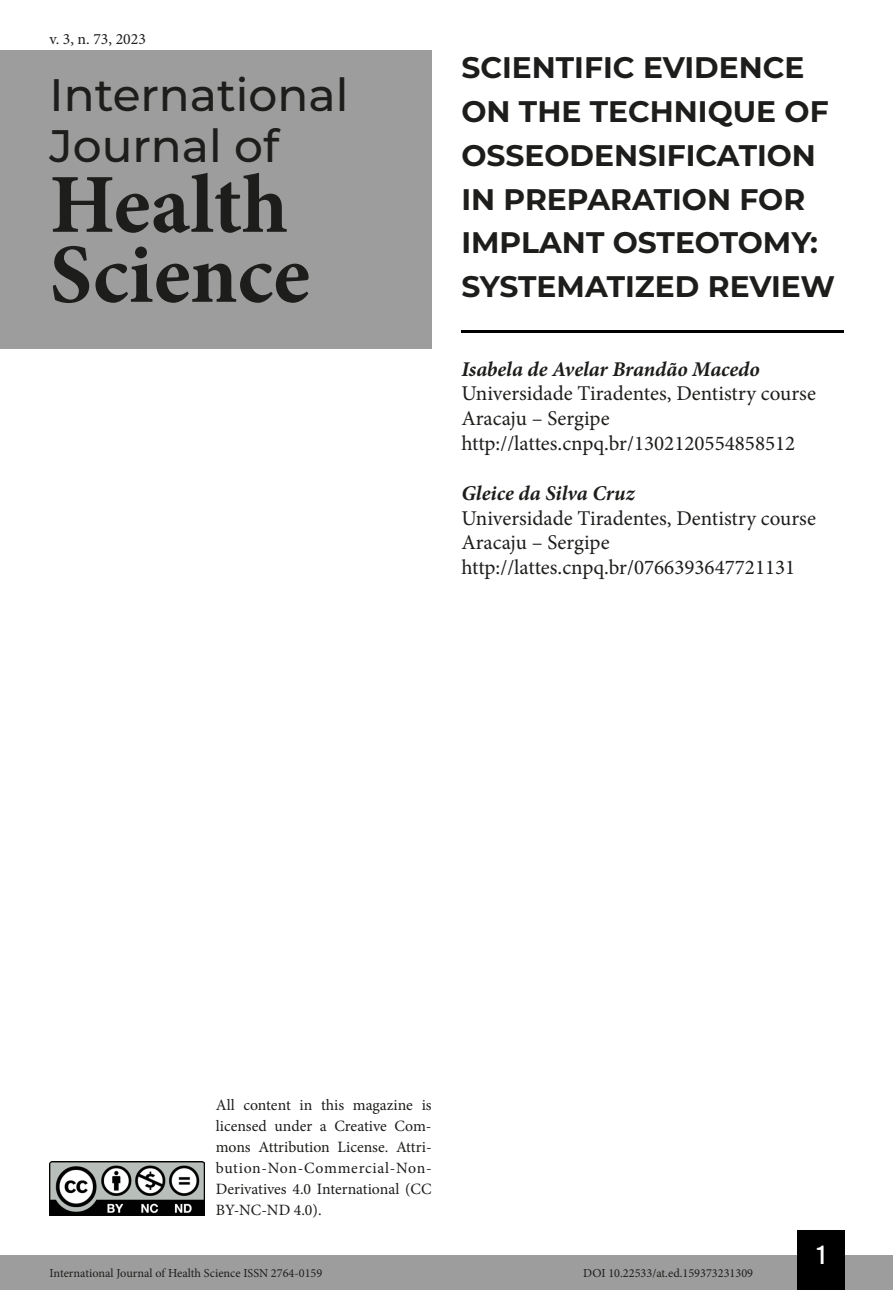
<style>
.page{position:relative;width:893px;height:1290px;background:#fff}
.page>*{position:absolute;margin:0;border:0;box-sizing:border-box;transform-origin:0 0}
.t1{font:700 84px/70px "Minion Pro";color:#1d1d1b}
.t2{font:500 45.5px/50.8px "Montserrat";color:#1d1d1b}
.t3{font:700 29.75px/43.8px "Montserrat";color:#1d1d1b}
.t4{font:26.25px "Bebas Kai";color:#fff}
.t5{font:21px/24.5px "Minion Pro";color:#1d1d1b}
.t6{font:italic 700 21px "Minion Pro";letter-spacing:-.005em;color:#1d1d1b}
.t7{font:15.75px/21px "Minion Pro";color:#1d1d1b;text-align:justify}
.t8{font:12.25px "Minion Pro";color:#1d1d1b}
</style>
<div class="page">
<div style="left:0;top:1255px;width:893px;height:35px;background:#9d9d9d"></div>
<div style="left:797px;top:1230px;width:48px;height:60px;background:#000"></div>
<img style="left:50px;top:1161px;width:154px;height:54px">
<div style="left:0;top:50px;width:432px;height:298px;background:#9d9d9d"></div>
<hr style="left:461px;top:330px;width:382px;height:2px;background:#000">
<p class="t7" style="left:50px;top:28px;width:98px">v. 3, n. 73, 2023</p>
<h2 class="t2" style="left:50px;top:68px;width:300px">International<br>Journal of</h2>
<h1 class="t1" style="left:50px;top:169px;width:262px">Health<br>Science</h1>
<h3 class="t3" style="left:461px;top:44px;width:375px">SCIENTIFIC EVIDENCE<br>ON THE TECHNIQUE OF<br>OSSEODENSIFICATION<br>IN PREPARATION FOR<br>IMPLANT OSTEOTOMY:<br>SYSTEMATIZED REVIEW</h3>
<p class="t6" style="left:461px;top:354px;width:300px">Isabela de Avelar Brandão Macedo</p>
<p class="t5" style="left:461px;top:382px;width:356px">Universidade Tiradentes, Dentistry course<br>Aracaju – Sergipe http://lattes.cnpq.br/1302120554858512</p>
<p class="t6" style="left:461px;top:479px;width:175px">Gleice da Silva Cruz</p>
<p class="t5" style="left:461px;top:506px;width:356px">Universidade Tiradentes, Dentistry course<br>Aracaju – Sergipe http://lattes.cnpq.br/0766393647721131</p>
<p class="t7" style="left:216px;top:1095px;width:217px">All content in this magazine is licensed under a Creative Com&shy;mons Attribution License. Attri&shy;bution-Non-Commercial-Non-Derivatives 4.0 International (CC BY-NC-ND 4.0).</p>
<p class="t4" style="left:817px;top:1241px;width:10px">1</p>
<p class="t8" style="left:50px;top:1265px;width:274px">International Journal of Health Science ISSN 2764-0159</p>
<p class="t8" style="left:583px;top:1265px;width:171px">DOI 10.22533/at.ed.159373231309</p>
</div>
